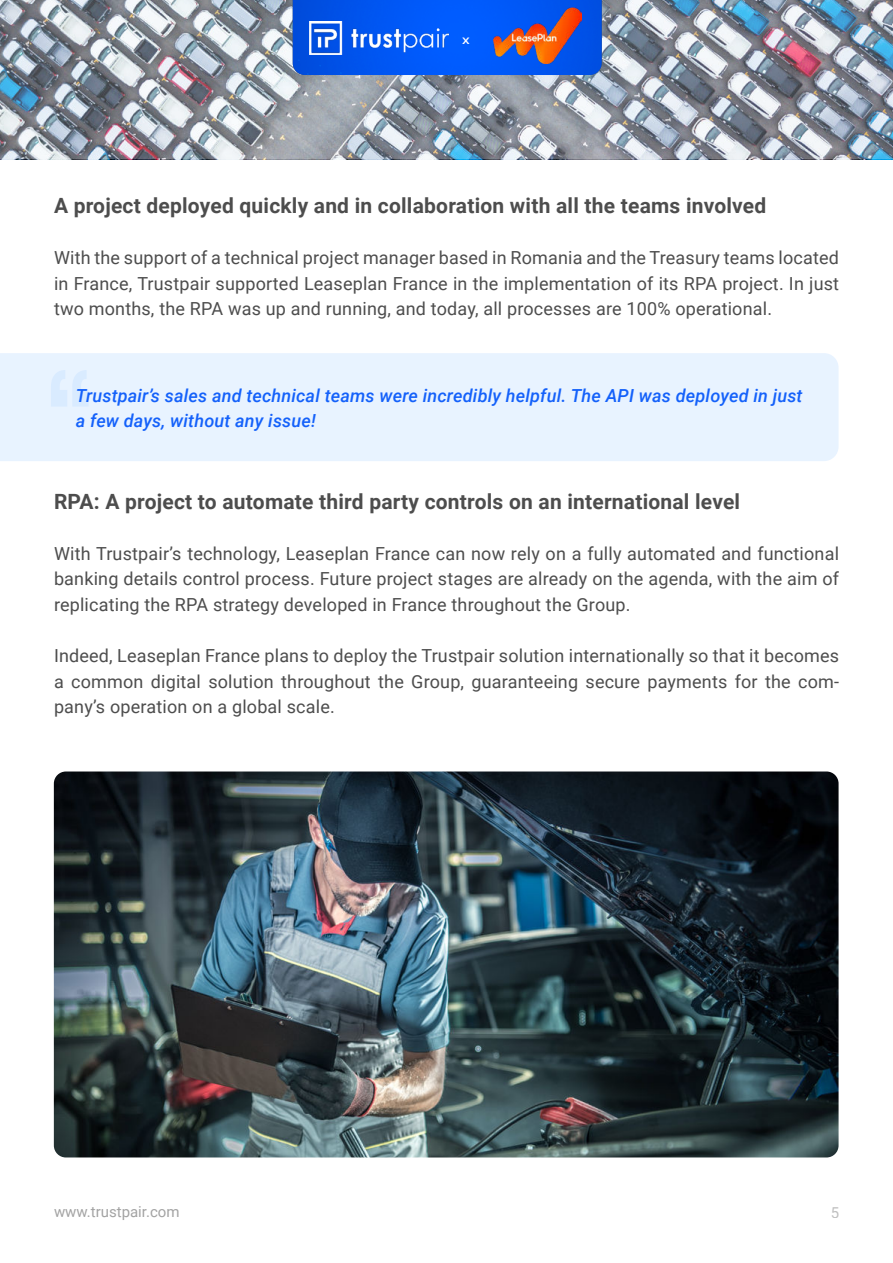
<style>
.page{position:relative;width:893px;height:1263px;background:#fff}
.page>*{position:absolute;margin:0;border:0;box-sizing:border-box;transform-origin:0 0}
.t1{font:700 21px "Roboto";letter-spacing:.01em;color:#4d4d4d}
.t2{font:18px/25.5px "Roboto";letter-spacing:.01em;color:#4d4d4d;text-align:justify}
.t3{font:italic 500 18px/25.5px "Roboto";letter-spacing:.01em;color:#1461fa}
.t4{font:15px "Roboto";color:#a3a3a3}
.t5{font:500 9px "Roboto";color:#fff;scale:1.33 1}
</style>
<div class="page">
<div style="left:0;top:353px;width:839px;height:108px;background:#e8f3ff"></div>
<svg style="left:51px;top:370px;width:38px;height:37px"></svg>
<img style="left:0;top:0;width:893px;height:159px">
<img style="left:293px;top:0;width:309px;height:75px">
<img style="left:310px;top:21px;width:139px;height:33px">
<img style="left:493px;top:8px;width:88px;height:56px">
<img style="left:54px;top:771px;width:784px;height:386px">
<p class="t5" style="left:462px;top:37px;width:7px">X</p>
<p class="t1" style="left:54px;top:191px;width:714px">A project deployed quickly and in collaboration with all the teams involved</p>
<p class="t2" style="left:54px;top:247px;width:787px">With the support of a technical project manager based in Romania and the Treasury teams located in France, Trustpair supported Leaseplan France in the implementation of its RPA project. In just two months, the RPA was up and running, and today, all processes are 100% operational.</p>
<p class="t3" style="left:76px;top:384px;width:728px">Trustpair’s sales and technical teams were incredibly helpful. The API was deployed in just a few days, without any issue!</p>
<p class="t1" style="left:54px;top:487px;width:688px">RPA: A project to automate third party controls on an international level</p>
<p class="t2" style="left:54px;top:542px;width:787px">With Trustpair’s technology, Leaseplan France can now rely on a fully automated and functional banking details control process. Future project stages are already on the agenda, with the aim of replicating the RPA strategy developed in France throughout the Group.</p>
<p class="t2" style="left:54px;top:644px;width:787px">Indeed, Leaseplan France plans to deploy the Trustpair solution internationally so that it becomes a common digital solution throughout the Group, guaranteeing secure payments for the com&shy;pany’s operation on a global scale.</p>
<p class="t4" style="left:54px;top:1205px;width:127px">www.trustpair.com</p>
<p class="t4" style="left:830px;top:1206px;width:10px">5</p>
</div>
